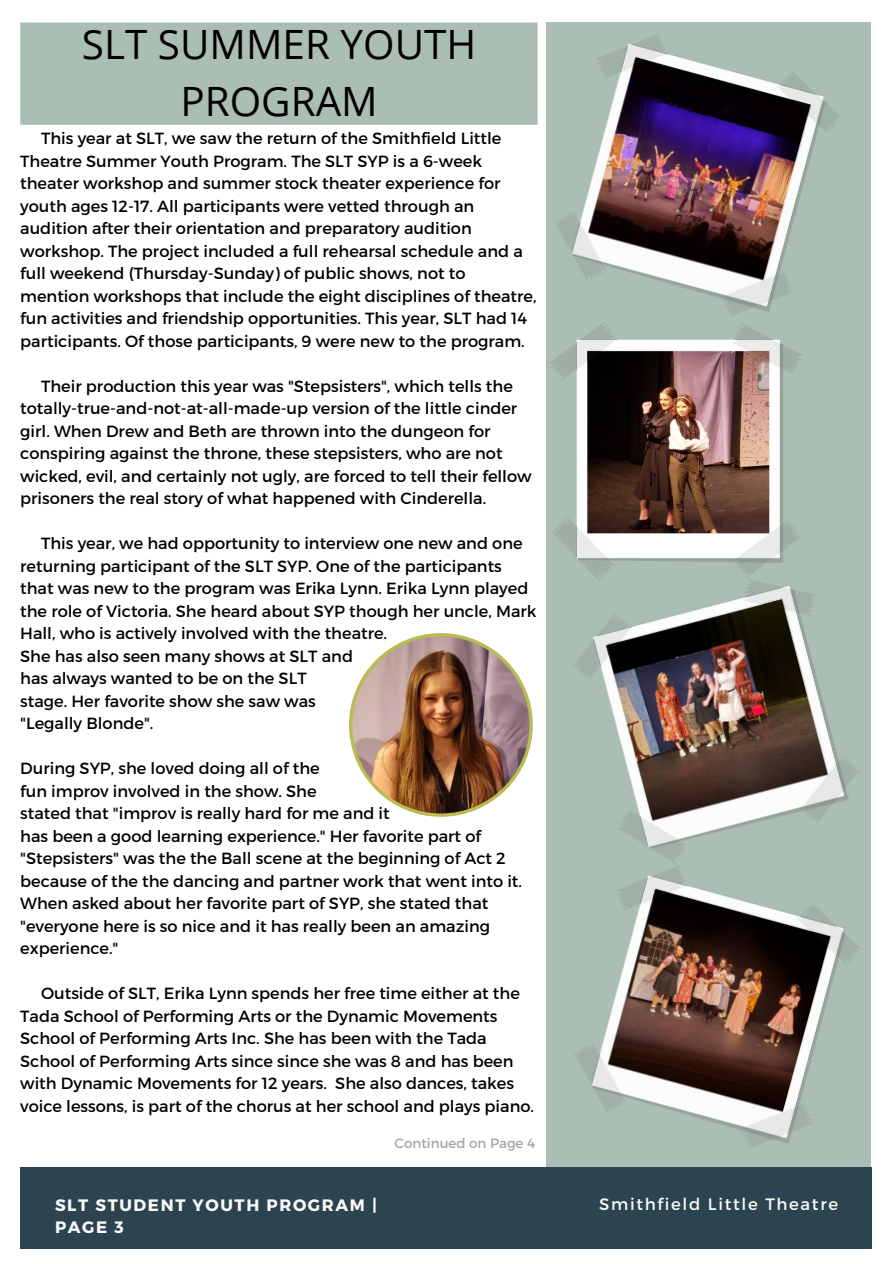
<style>
.page{position:relative;width:893px;height:1264px;background:#fff}
.page>*{position:absolute;margin:0;border:0;box-sizing:border-box;transform-origin:0 0}
.t1{font:40.35px/56.2px "Open Sans";color:#000;text-align:center}
.t2{font:700 16.5px/22.5px "Montserrat";letter-spacing:.1em;color:#fafafa}
.t3{font:16.5px "Montserrat";letter-spacing:.1em;color:#fafafa}
.t4{font:16.2px/22.5px "Montserrat";color:#000}
.t5{font:13.5px "Montserrat";color:#a6a6a6}
</style>
<div class="page">
<div style="left:546px;top:22px;width:324px;height:1145px;background:#aabeb3"></div>
<img style="left:349px;top:633px;width:183px;height:183px">
<div style="left:20px;top:1167px;width:851px;height:81px;background:#2c4450"></div>
<div style="left:21px;top:24px;width:515px;height:100px;background:#aabeb3"></div>
<hr style="left:20px;top:25px;width:3px;height:97px;background:#aabeb3">
<hr style="left:535px;top:25px;width:2px;height:97px;background:#aabeb3">
<hr style="left:23px;top:122px;width:512px;height:3px;background:#aabeb3">
<hr style="left:23px;top:22px;width:512px;height:3px;background:#aabeb3">
<img style="left:550px;top:336px;width:253px;height:225px">
<img style="left:574px;top:561px;width:297px;height:289px">
<img style="left:575px;top:850px;width:296px;height:317px">
<img style="left:556px;top:35px;width:284px;height:301px">
<h1 class="t1" style="left:82px;top:16px;width:396px">SLT SUMMER YOUTH<br>PROGRAM</h1>
<p class="t4" style="left:20px;top:127px;width:517px;text-indent:21px">This year at SLT, we saw the return of the Smithfield Little Theatre Summer Youth Program. The SLT SYP is a 6-week theater workshop and summer stock theater experience for youth ages 12-17. All participants were vetted through an audition after their orientation and preparatory audition workshop. The project included a full rehearsal schedule and a full weekend (Thursday-Sunday) of public shows, not to mention workshops that include the eight disciplines of theatre, fun activities and friendship opportunities. This year, SLT had 14 participants. Of those participants, 9 were new to the program.</p>
<p class="t4" style="left:20px;top:374px;width:513px;text-indent:21px">Their production this year was "Stepsisters", which tells the totally-true-and-not-at-all-made-up version of the little cinder girl. When Drew and Beth are thrown into the dungeon for conspiring against the throne, these stepsisters, who are not wicked, evil, and certainly not ugly, are forced to tell their fellow prisoners the real story of what happened with Cinderella.</p>
<p class="t4" style="left:20px;top:531px;width:517px;text-indent:21px">This year, we had opportunity to interview one new and one returning participant of the SLT SYP. One of the participants that was new to the program was Erika Lynn. Erika Lynn played the role of Victoria. She heard about SYP though her uncle, Mark Hall, who is actively involved with the theatre.<br>She has also seen many shows at SLT and<br>has always wanted to be on the SLT<br>stage. Her favorite show she saw was<br>"Legally Blonde".</p>
<p class="t4" style="left:20px;top:756px;width:503px">During SYP, she loved doing all of the<br>fun improv involved in the show. She<br>stated that "improv is really hard for me and it<br>has been a good learning experience." Her favorite part of "Stepsisters" was the the Ball scene at the beginning of Act 2 because of the the dancing and partner work that went into it.<br>When asked about her favorite part of SYP, she stated that "everyone here is so nice and it has really been an amazing experience."</p>
<p class="t4" style="left:20px;top:981px;width:515px;text-indent:21px">Outside of SLT, Erika Lynn spends her free time either at the Tada School of Performing Arts or the Dynamic Movements School of Performing Arts Inc. She has been with the Tada School of Performing Arts since since she was 8 and has been with Dynamic Movements for 12 years. She also dances, takes voice lessons, is part of the chorus at her school and plays piano.</p>
<p class="t5" style="left:394px;top:1134px;width:142px">Continued on Page 4</p>
<p class="t2" style="left:55px;top:1192px;width:323px">SLT STUDENT YOUTH PROGRAM |<br>PAGE 3</p>
<p class="t3" style="left:599px;top:1193px;width:240px">Smithfield Little Theatre</p>
</div>
